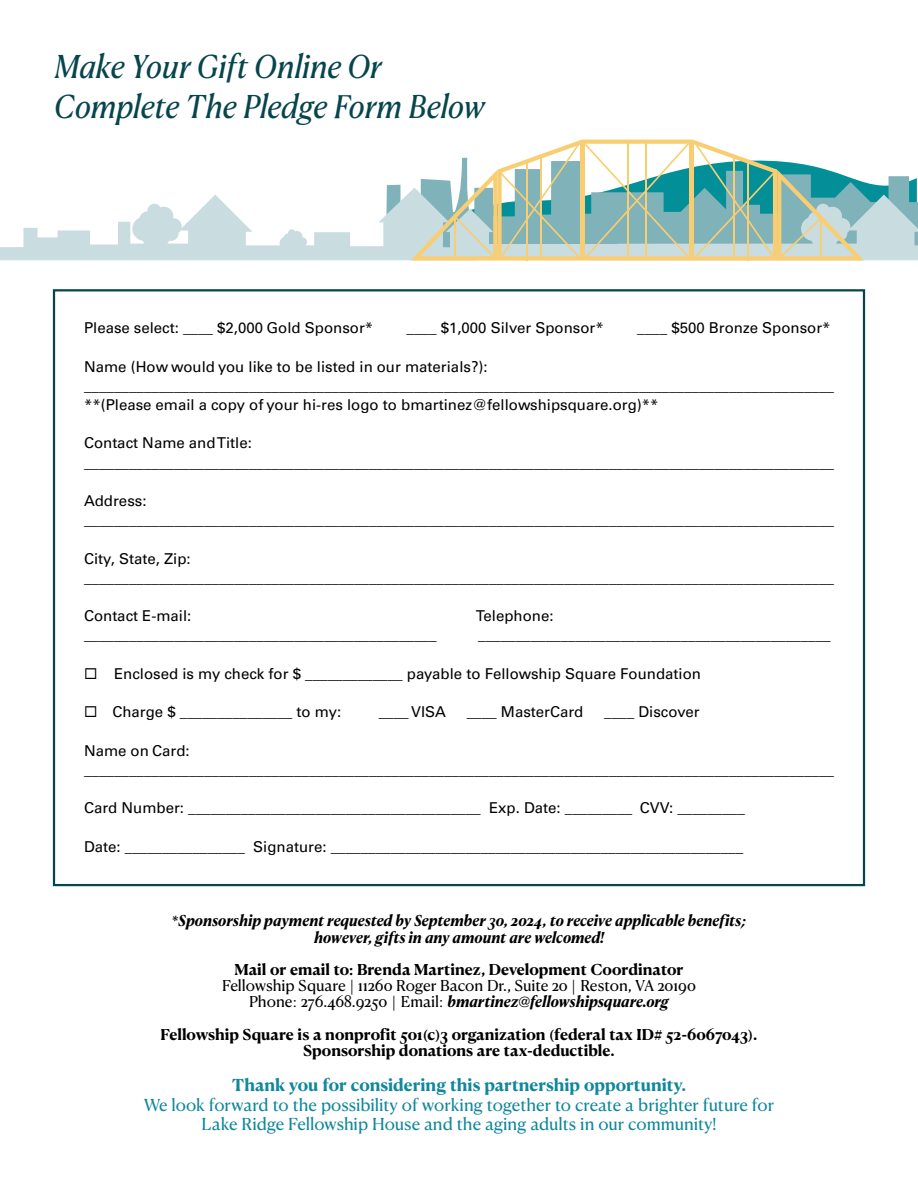
<style>
.page{position:relative;width:918px;height:1188px;background:#fff}
.page>*{position:absolute;margin:0;border:0;box-sizing:border-box;transform-origin:0 0}
.t1{font:italic 31.5px/40.2px "Canela Text Trial";color:#07454d}
.t2{font:16.5px/19.2px "Canela Text Trial";letter-spacing:-.005em;color:#0f879c;text-align:center}
.t3{font:700 16.5px "Canela Text Trial";color:#0f879c}
.t4{font:15px/19.2px "Univers";color:#000}
.t5{font:15px/16.2px "Canela Text Trial";letter-spacing:-.01em;color:#000;text-align:center}
.t6{font:italic 700 15px/16.2px "Canela Text Trial";color:#000;text-align:center}
.t7{font:700 15px/16.2px "Canela Text Trial";letter-spacing:-.005em;color:#000;text-align:center}
.s1{font-family:"Optima"}
.s2{font-weight:700}
.s3{font-family:"Optima";font-weight:700}
.s4{font-weight:700;font-style:italic}
.s5{font-family:"Optima";font-weight:700;font-style:italic}
</style>
<div class="page">
<svg style="left:0;top:139px;width:918px;height:122px"></svg>
<hr style="left:645px;top:143px;width:2px;height:116px;background:#f9ce72">
<hr style="left:627px;top:143px;width:1px;height:116px;background:#f9ce72">
<h1 class="t1" style="left:54px;top:50px;width:432px">Make Your Gift Online Or<br>Complete The Pledge Form Below</h1>
<p class="t4" style="left:84px;top:318px;width:291px">Please select: ____ $2,000 Gold Sponsor*</p>
<p class="t4" style="left:407px;top:318px;width:199px">____ $1,000 Silver Sponsor*</p>
<p class="t4" style="left:637px;top:318px;width:195px">____ $500 Bronze Sponsor*</p>
<p class="t4" style="left:84px;top:357px;width:751px">Name (How would you like to be listed in our materials?): ____________________________________________________________________________________________________ **(Please email a copy of your hi-res logo to bmartinez@fellowshipsquare.org)**</p>
<p class="t4" style="left:84px;top:434px;width:751px">Contact Name and Title: ____________________________________________________________________________________________________</p>
<p class="t4" style="left:84px;top:491px;width:751px">Address: ____________________________________________________________________________________________________</p>
<p class="t4" style="left:84px;top:549px;width:751px">City, State, Zip: ____________________________________________________________________________________________________</p>
<p class="t4" style="left:84px;top:606px;width:109px">Contact E-mail:</p>
<p class="t4" style="left:476px;top:606px;width:79px">Telephone:</p>
<p class="t4" style="left:84px;top:626px;width:354px">_______________________________________________</p>
<p class="t4" style="left:478px;top:626px;width:354px">_______________________________________________</p>
<p class="t4" style="left:84px;top:664px;width:619px">◻ Enclosed is my check for $ _____________ payable to Fellowship Square Foundation</p>
<p class="t4" style="left:84px;top:702px;width:259px">◻ Charge $ _______________ to my:</p>
<p class="t4" style="left:379px;top:702px;width:69px">____ VISA</p>
<p class="t4" style="left:467px;top:702px;width:118px">____ MasterCard</p>
<p class="t4" style="left:604px;top:702px;width:97px">____ Discover</p>
<p class="t4" style="left:84px;top:741px;width:751px">Name on Card: ____________________________________________________________________________________________________</p>
<p class="t4" style="left:84px;top:798px;width:662px">Card Number: _______________________________________ Exp. Date: _________ CVV: _________</p>
<p class="t4" style="left:84px;top:837px;width:661px">Date: ________________ Signature: _______________________________________________________</p>
<p class="t6" style="left:172px;top:914px;width:576px"><span class="s1">*</span>Sponsorship payment requested by September 30, 2024, to receive applicable benefits<span class="s1">; </span>however, gifts in any amount are welcomed!</p>
<p class="t5" style="left:222px;top:963px;width:475px"><span class="s2">Mail or email to</span><span class="s3">:</span> <span class="s2">Brenda Martinez, Development Coordinator<br></span>Fellowship Square <span class="s1">|</span> 11260 Roger Bacon Dr., Suite 20 <span class="s1">|</span> Reston, VA 20190<br>Phone<span class="s1">:</span> 276.468.9250 <span class="s1">|</span> Email<span class="s1">:</span> <span class="s4">bmartinez</span><span class="s5">@</span><span class="s4">fellowshipsquare.org</span></p>
<p class="t7" style="left:161px;top:1028px;width:598px">Fellowship Square is a nonprofit 501<span class="s1">(</span>c<span class="s1">)</span>3 organization <span class="s1">(</span>federal tax ID<span class="s1">#</span> 52-6067043<span class="s1">)</span>.<br>Sponsorship donations are tax-deductible.</p>
<p class="t3" style="left:232px;top:1078px;width:456px">Thank you for considering this partnership opportunity.</p>
<p class="t2" style="left:144px;top:1097px;width:632px">We look forward to the possibility of working together to create a brighter future for<br>Lake Ridge Fellowship House and the aging adults in our community!</p>
</div>
